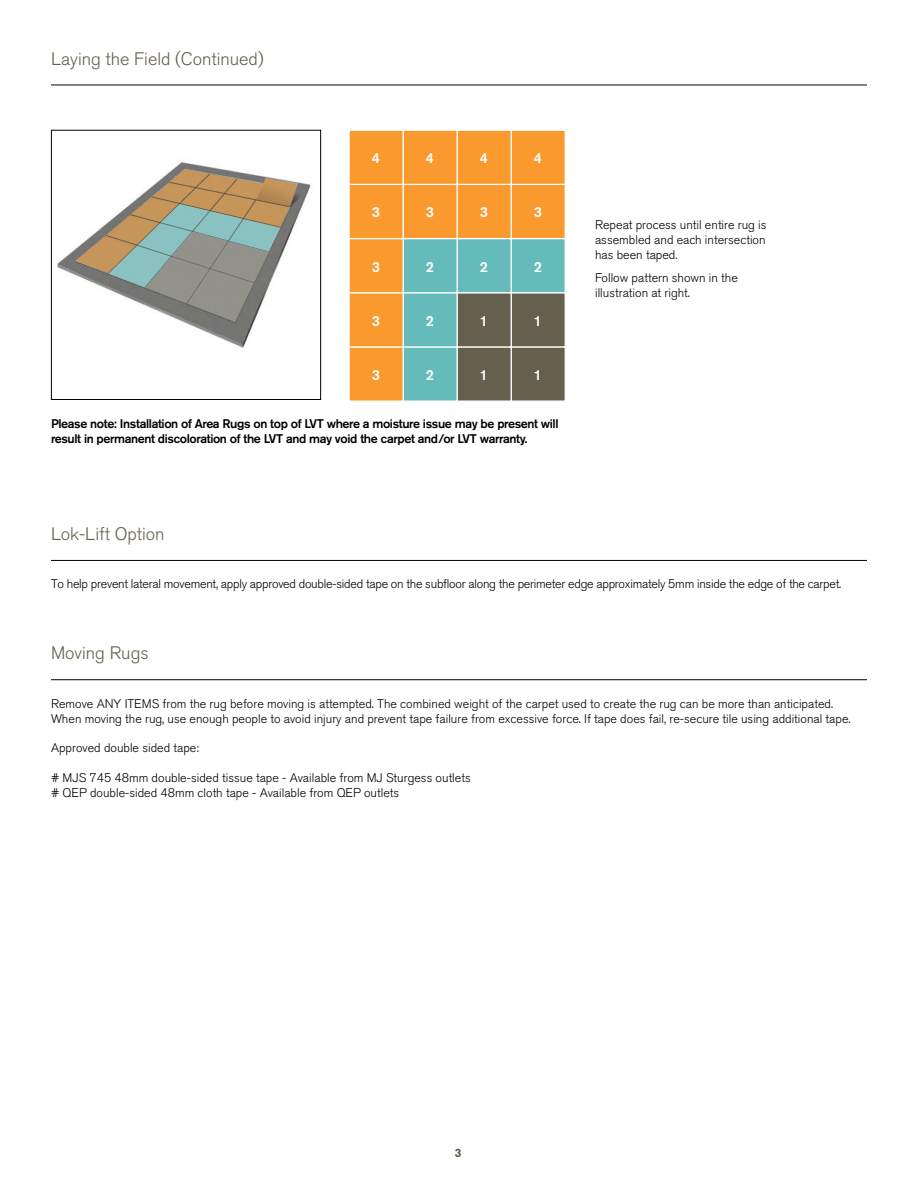
<style>
.page{position:relative;width:918px;height:1188px;background:#fff}
.page>*{position:absolute;margin:0;border:0;box-sizing:border-box;transform-origin:0 0}
.t1{font:300 18px "Akzidenz Grotesk Pro";color:#65604e}
.t2{font:500 14.55px "Akzidenz Grotesk Pro";color:#fff}
.t3{font:300 12.45px/15px "Akzidenz Grotesk Pro";color:#000}
.t4{font:500 12.45px/15px "Akzidenz Grotesk Pro";letter-spacing:-.03em;color:#000}
.t5{font:300 12.45px "Akzidenz Grotesk Pro";letter-spacing:-.02em;color:#000}
.t6{font:700 12px "Akzidenz Grotesk Pro";color:#65604e}
</style>
<div class="page">
<hr style="left:51px;top:85px;width:816px;height:1px;background:#000">
<hr style="left:51px;top:560px;width:816px;height:1px;background:#000">
<hr style="left:51px;top:679px;width:816px;height:1px;background:#000">
<div style="left:51px;top:130px;width:270px;height:270px;border:1px solid #000"></div>
<img style="left:58px;top:162px;width:253px;height:186px">
<svg style="left:76px;top:169px;width:221px;height:153px"></svg>
<div style="left:511px;top:346px;width:55px;height:56px;background:#65604e;border:1px solid #fff"></div>
<div style="left:457px;top:346px;width:55px;height:56px;background:#65604e;border:1px solid #fff"></div>
<div style="left:403px;top:346px;width:55px;height:56px;background:#65bbb9;border:1px solid #fff"></div>
<div style="left:348px;top:346px;width:56px;height:56px;background:#f9992e;border:1px solid #fff"></div>
<div style="left:511px;top:292px;width:55px;height:56px;background:#65604e;border:1px solid #fff"></div>
<div style="left:457px;top:292px;width:55px;height:56px;background:#65604e;border:1px solid #fff"></div>
<div style="left:403px;top:292px;width:55px;height:56px;background:#65bbb9;border:1px solid #fff"></div>
<div style="left:348px;top:292px;width:56px;height:56px;background:#f9992e;border:1px solid #fff"></div>
<div style="left:511px;top:238px;width:55px;height:55px;background:#65bbb9;border:1px solid #fff"></div>
<div style="left:457px;top:238px;width:55px;height:55px;background:#65bbb9;border:1px solid #fff"></div>
<div style="left:403px;top:238px;width:55px;height:55px;background:#65bbb9;border:1px solid #fff"></div>
<div style="left:348px;top:238px;width:56px;height:55px;background:#f9992e;border:1px solid #fff"></div>
<div style="left:511px;top:184px;width:55px;height:55px;background:#f9992e;border:1px solid #fff"></div>
<div style="left:457px;top:184px;width:55px;height:55px;background:#f9992e;border:1px solid #fff"></div>
<div style="left:403px;top:184px;width:55px;height:55px;background:#f9992e;border:1px solid #fff"></div>
<div style="left:348px;top:184px;width:56px;height:55px;background:#f9992e;border:1px solid #fff"></div>
<div style="left:511px;top:130px;width:55px;height:55px;background:#f9992e;border:1px solid #fff"></div>
<div style="left:457px;top:130px;width:55px;height:55px;background:#f9992e;border:1px solid #fff"></div>
<div style="left:403px;top:130px;width:55px;height:55px;background:#f9992e;border:1px solid #fff"></div>
<div style="left:348px;top:130px;width:56px;height:55px;background:#f9992e;border:1px solid #fff"></div>
<h1 class="t1" style="left:51px;top:47px;width:214px">Laying the Field (Continued)</h1>
<p class="t2" style="left:372px;top:149px;width:10px">4</p>
<p class="t2" style="left:426px;top:149px;width:10px">4</p>
<p class="t2" style="left:480px;top:149px;width:10px">4</p>
<p class="t2" style="left:534px;top:149px;width:10px">4</p>
<p class="t2" style="left:372px;top:203px;width:10px">3</p>
<p class="t2" style="left:426px;top:203px;width:10px">3</p>
<p class="t2" style="left:480px;top:203px;width:10px">3</p>
<p class="t2" style="left:534px;top:203px;width:10px">3</p>
<p class="t2" style="left:372px;top:257px;width:10px">3</p>
<p class="t2" style="left:426px;top:257px;width:10px">2</p>
<p class="t2" style="left:480px;top:257px;width:10px">2</p>
<p class="t2" style="left:534px;top:257px;width:10px">2</p>
<p class="t2" style="left:372px;top:311px;width:10px">3</p>
<p class="t2" style="left:426px;top:311px;width:10px">2</p>
<p class="t2" style="left:480px;top:311px;width:10px">1</p>
<p class="t2" style="left:534px;top:311px;width:10px">1</p>
<p class="t2" style="left:372px;top:365px;width:10px">3</p>
<p class="t2" style="left:426px;top:365px;width:10px">2</p>
<p class="t2" style="left:480px;top:365px;width:10px">1</p>
<p class="t2" style="left:534px;top:365px;width:10px">1</p>
<p class="t4" style="left:51px;top:416px;width:509px">Please note: Installation of Area Rugs on top of LVT where a moisture issue may be present will result in permanent discoloration of the LVT and may void the carpet and/or LVT warranty.</p>
<p class="t3" style="left:595px;top:217px;width:173px;text-align:justify">Repeat process until entire rug is assembled and each intersection has been taped.</p>
<p class="t3" style="left:595px;top:271px;width:144px">Follow pattern shown in the illustration at right.</p>
<h1 class="t1" style="left:51px;top:522px;width:115px">Lok-Lift Option</h1>
<p class="t5" style="left:51px;top:576px;width:792px">To help prevent lateral movement, apply approved double-sided tape on the subfloor along the perimeter edge approximately 5mm inside the edge of the carpet.</p>
<h1 class="t1" style="left:51px;top:641px;width:99px">Moving Rugs</h1>
<p class="t3" style="left:51px;top:696px;width:801px">Remove ANY ITEMS from the rug before moving is attempted. The combined weight of the carpet used to create the rug can be more than anticipated.<br>When moving the rug, use enough people to avoid injury and prevent tape failure from excessive force. If tape does fail, re-secure tile using additional tape.</p>
<p class="t3" style="left:51px;top:741px;width:149px">Approved double sided tape:</p>
<p class="t3" style="left:51px;top:771px;width:421px"># MJS 745 48mm double-sided tissue tape - Available from MJ Sturgess outlets # QEP double-sided 48mm cloth tape - Available from QEP outlets</p>
<p class="t6" style="left:455px;top:1145px;width:8px">3</p>
</div>
